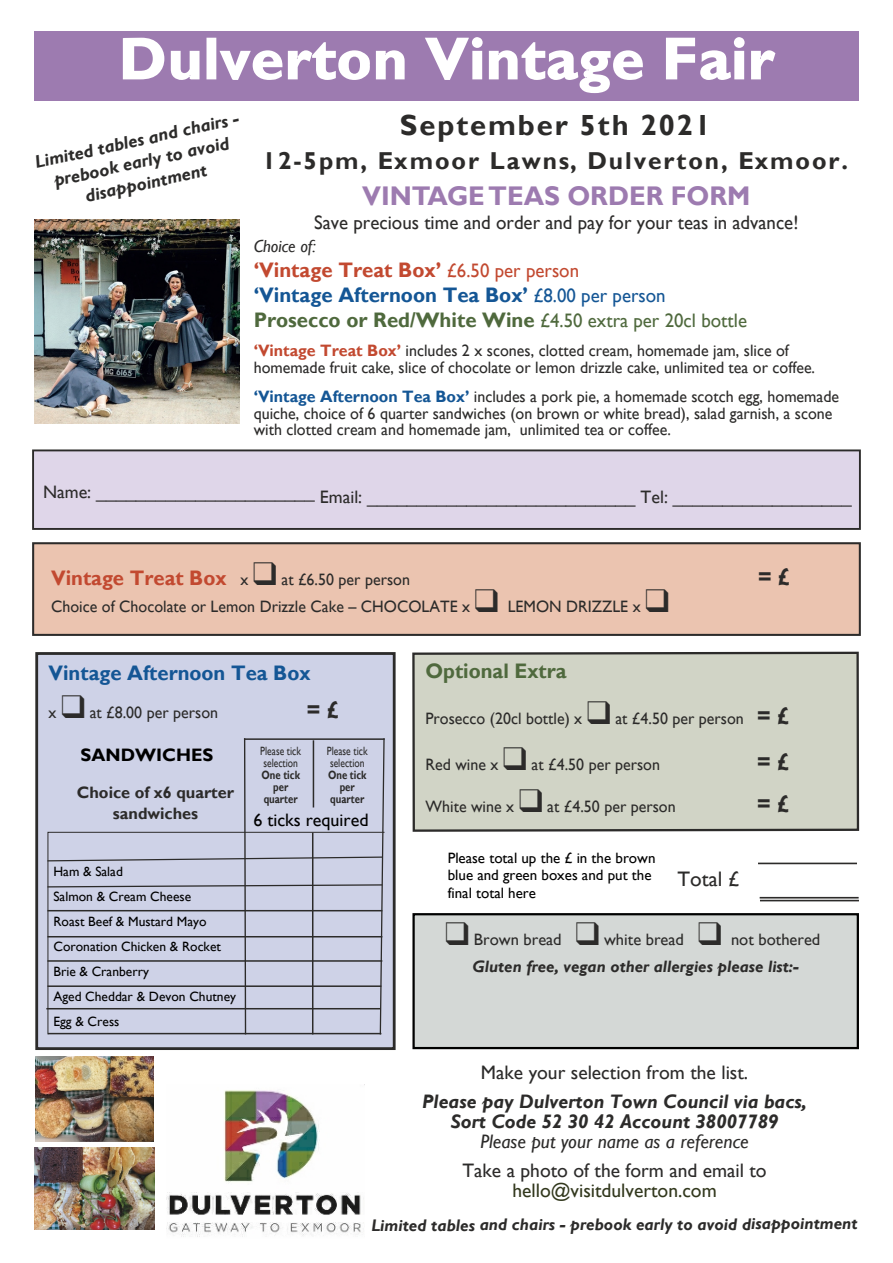
<style>
.page{position:relative;width:893px;height:1263px;background:#fff}
.page>*{position:absolute;margin:0;border:0;box-sizing:border-box;transform-origin:0 0}
.t1{font:700 29.1px "Gill Sans";letter-spacing:.065em;color:#2c2b2a}
.t2{font:700 27px "Gill Sans";color:#9d7bb0}
.t3{font:700 24.45px "Gill Sans";letter-spacing:.08em;color:#2c2b2a}
.t4{font:700 24px "Gill Sans";color:#2c2b2a}
.t5{font:700 21px/25.2px "Gill Sans";color:#145695}
.t6{font:700 21px "Gill Sans";color:#4f693d}
.t7{font:21px "Gill Sans";color:#2c2b2a}
.t8{font:19.5px "Gill Sans";color:#2c2b2a}
.t9{font:italic 700 19.5px/20px "Gill Sans";color:#2c2b2a;text-align:center}
.t10{font:italic 19.5px "Gill Sans";color:#2c2b2a}
.t11{font:19.5px "Gill Sans";color:#32381d}
.t12{font:18px "Gill Sans";color:#2c2b2a}
.t13{font:italic 700 18px/21.8px "Gill Sans";color:#2c2b2a;text-align:center}
.t14{font:18px "Gill Sans";color:#000}
.t15{font:700 18px "Gill Sans";color:#000}
.t16{font:italic 17.4px "Gill Sans";color:#2c2b2a}
.t17{font:italic 700 16.8px "Gill Sans";letter-spacing:-.005em;color:#2c2b2a}
.t18{font:16.5px/16.5px "Gill Sans";color:#2c2b2a}
.t19{font:italic 700 16.5px/27.6px "Gill Sans";color:#2c2b2a;text-align:center}
.t20{font:700 16.5px "Gill Sans";color:#2c2b2a}
.t21{font:15px/17.4px "Gill Sans";color:#000}
.t22{font:13.5px/25px "Gill Sans";color:#000}
.t23{font:12px/12.1px "Gill Sans";color:#2c2b2a;scale:.8 1}
.t24{font:700 12px/12.1px "Gill Sans";color:#2c2b2a;text-align:center;scale:.8 1}
.s1{color:#c24930}
.s2{font-weight:400;font-size:19.5px;color:#c24930}
.s3{font-weight:400;font-size:19.5px}
.s4{color:#4f693d}
.s5{font-weight:400;font-size:19.5px;color:#4f693d}
.s6{font-weight:700;color:#c24930}
.s7{font-weight:700;color:#145695}
.s8{font-weight:700;font-size:21px;color:#c24930}
.s9{font-weight:700;font-size:24px}
.s10{font-weight:400;font-style:normal}
</style>
<div class="page">
<div style="left:34px;top:31px;width:825px;height:70px;background:#9d7bb0"></div>
<div style="left:35px;top:652px;width:361px;height:398px;background:#ced2e7;border:3px solid #2c2b2a"></div>
<div style="left:32px;top:542px;width:829px;height:94px;background:#ebc4b0;border:2px solid #2c2b2a"></div>
<div style="left:32px;top:449px;width:829px;height:81px;background:#dfd6e9;border:2px solid #2c2b2a"></div>
<img style="left:34px;top:1147px;width:120px;height:83px">
<img style="left:166px;top:1090px;width:198px;height:147px">
<img style="left:36px;top:1057px;width:118px;height:84px">
<div style="left:412px;top:913px;width:447px;height:136px;background:#d4d8d6;border:2px solid #000"></div>
<svg style="left:123px;top:38px;width:41px;height:41px"></svg>
<svg style="left:171px;top:51px;width:29px;height:29px"></svg>
<svg style="left:206px;top:38px;width:76px;height:42px"></svg>
<svg style="left:288px;top:42px;width:82px;height:38px"></svg>
<svg style="left:376px;top:50px;width:29px;height:29px"></svg>
<svg style="left:425px;top:37px;width:58px;height:43px"></svg>
<svg style="left:489px;top:42px;width:154px;height:51px"></svg>
<svg style="left:666px;top:37px;width:79px;height:43px"></svg>
<svg style="left:751px;top:50px;width:24px;height:29px"></svg>
<svg style="left:46px;top:738px;width:339px;height:272px"></svg>
<hr style="left:244px;top:738px;width:141px;height:2px;background:#2c2b2a">
<svg style="left:47px;top:831px;width:338px;height:204px"></svg>
<hr style="left:46px;top:1008px;width:334px;height:1px;background:#2c2b2a">
<div style="left:412px;top:651px;width:448px;height:181px;background:#d1d4c6"></div>
<hr style="left:758px;top:863px;width:99px;height:1px;background:#2c2b2a">
<hr style="left:760px;top:897px;width:99px;height:1px;background:#2c2b2a">
<hr style="left:760px;top:900px;width:99px;height:1px;background:#2c2b2a">
<img style="left:34px;top:219px;width:205px;height:204px">
<hr style="left:313px;top:740px;width:1px;height:67px;background:#2c2b2a">
<p class="t13" style="left:33px;top:153px;width:210px;rotate:-12deg">Limited tables and chairs - prebook early to avoid disappointment</p>
<h1 class="t1" style="left:400px;top:115px;width:312px">September 5th 2021</h1>
<h3 class="t3" style="left:263px;top:152px;width:587px">12-5pm, Exmoor Lawns, Dulverton, Exmoor.</h3>
<h2 class="t2" style="left:362px;top:187px;width:390px">VINTAGE TEAS ORDER FORM</h2>
<p class="t8" style="left:314px;top:215px;width:486px">Save precious time and order and pay for your teas in advance!</p>
<p class="t16" style="left:254px;top:239px;width:64px">Choice of:</p>
<p class="t5" style="left:254px;top:259px;width:495px"><span class="s1">‘Vintage Treat Box’</span> <span class="s2">£6.50 per person<br></span>‘Vintage Afternoon Tea Box’ <span class="s3">£8.00 per person<br></span><span class="s4">Prosecco or Red/White Wine</span> <span class="s5">£4.50 extra per 20cl bottle</span></p>
<p class="t18" style="left:254px;top:344px;width:563px"><span class="s6">‘Vintage Treat Box’</span> includes 2 x scones, clotted cream, homemade jam, slice of homemade fruit cake, slice of chocolate or lemon drizzle cake, unlimited tea or coffee.</p>
<p class="t18" style="left:254px;top:390px;width:587px"><span class="s7">‘Vintage Afternoon Tea Box’</span> includes a pork pie, a homemade scotch egg, homemade quiche, choice of 6 quarter sandwiches (on brown or white bread), salad garnish, a scone with clotted cream and homemade jam, unlimited tea or coffee.</p>
<p class="t12" style="left:43px;top:490px;width:810px">Name: ______________________ Email: ___________________________ Tel: __________________</p>
<p class="t18" style="left:51px;top:573px;width:360px"><span class="s8">Vintage Treat Box</span> x ❑ at £6.50 per person</p>
<h3 class="t4" style="left:758px;top:568px;width:34px">= £</h3>
<p class="t18" style="left:51px;top:600px;width:620px">Choice of Chocolate or Lemon Drizzle Cake – CHOCOLATE x ❑ LEMON DRIZZLE x ❑</p>
<p class="t5" style="left:49px;top:662px;width:264px">Vintage Afternoon Tea Box</p>
<p class="t18" style="left:49px;top:706px;width:171px">x ❑ at £8.00 per person</p>
<h3 class="t4" style="left:307px;top:702px;width:34px">= £</h3>
<p class="t23" style="left:260px;top:746px;width:52px">Please tick selection</p>
<p class="t24" style="left:261px;top:770px;width:50px">One tick per</p>
<p class="t23" style="left:327px;top:746px;width:52px">Please tick selection</p>
<p class="t24" style="left:328px;top:770px;width:50px">One tick per quarter</p>
<p class="t15" style="left:81px;top:749px;width:134px">SANDWICHES</p>
<p class="t20" style="left:77px;top:787px;width:159px">Choice of x6 quarter</p>
<p class="t24" style="left:264px;top:794px;width:44px">quarter</p>
<p class="t20" style="left:113px;top:808px;width:87px">sandwiches</p>
<p class="t14" style="left:253px;top:813px;width:117px">6 ticks required</p>
<p class="t22" style="left:53px;top:860px;width:184px">Ham &amp; Salad<br>Salmon &amp; Cream Cheese<br>Roast Beef &amp; Mustard Mayo<br>Coronation Chicken &amp; Rocket<br>Brie &amp; Cranberry<br>Aged Cheddar &amp; Devon Chutney<br>Egg &amp; Cress</p>
<p class="t6" style="left:425px;top:663px;width:143px">Optional Extra</p>
<p class="t18" style="left:425px;top:712px;width:365px">Prosecco (20cl bottle) x ❑ at £4.50 per person <span class="s9">= £</span></p>
<p class="t18" style="left:425px;top:758px;width:236px">Red wine x ❑ at £4.50 per person</p>
<h3 class="t4" style="left:757px;top:754px;width:34px">= £</h3>
<p class="t18" style="left:425px;top:800px;width:252px">White wine x ❑ at £4.50 per person</p>
<h3 class="t4" style="left:757px;top:795px;width:34px">= £</h3>
<p class="t21" style="left:448px;top:851px;width:209px">Please total up the £ in the brown blue and green boxes and put the final total here</p>
<p class="t7" style="left:677px;top:872px;width:63px">Total £</p>
<p class="t19" style="left:445px;top:927px;width:377px">❑ <span class="s10">Brown bread</span> ❑ <span class="s10">white bread</span> ❑ <span class="s10">not bothered<br></span>Gluten free, vegan other allergies please list:-</p>
<p class="t8" style="left:481px;top:1066px;width:269px">Make your selection from the list.</p>
<p class="t9" style="left:422px;top:1094px;width:386px">Please pay Dulverton Town Council via bacs,<br>Sort Code 52 30 42 Account 38007789</p>
<p class="t10" style="left:480px;top:1135px;width:270px">Please put your name as a reference</p>
<p class="t8" style="left:462px;top:1164px;width:306px">Take a photo of the form and email to</p>
<p class="t11" style="left:512px;top:1184px;width:206px">hello@visitdulverton.com</p>
<p class="t17" style="left:371px;top:1218px;width:488px">Limited tables and chairs - prebook early to avoid disappointment</p>
</div>
